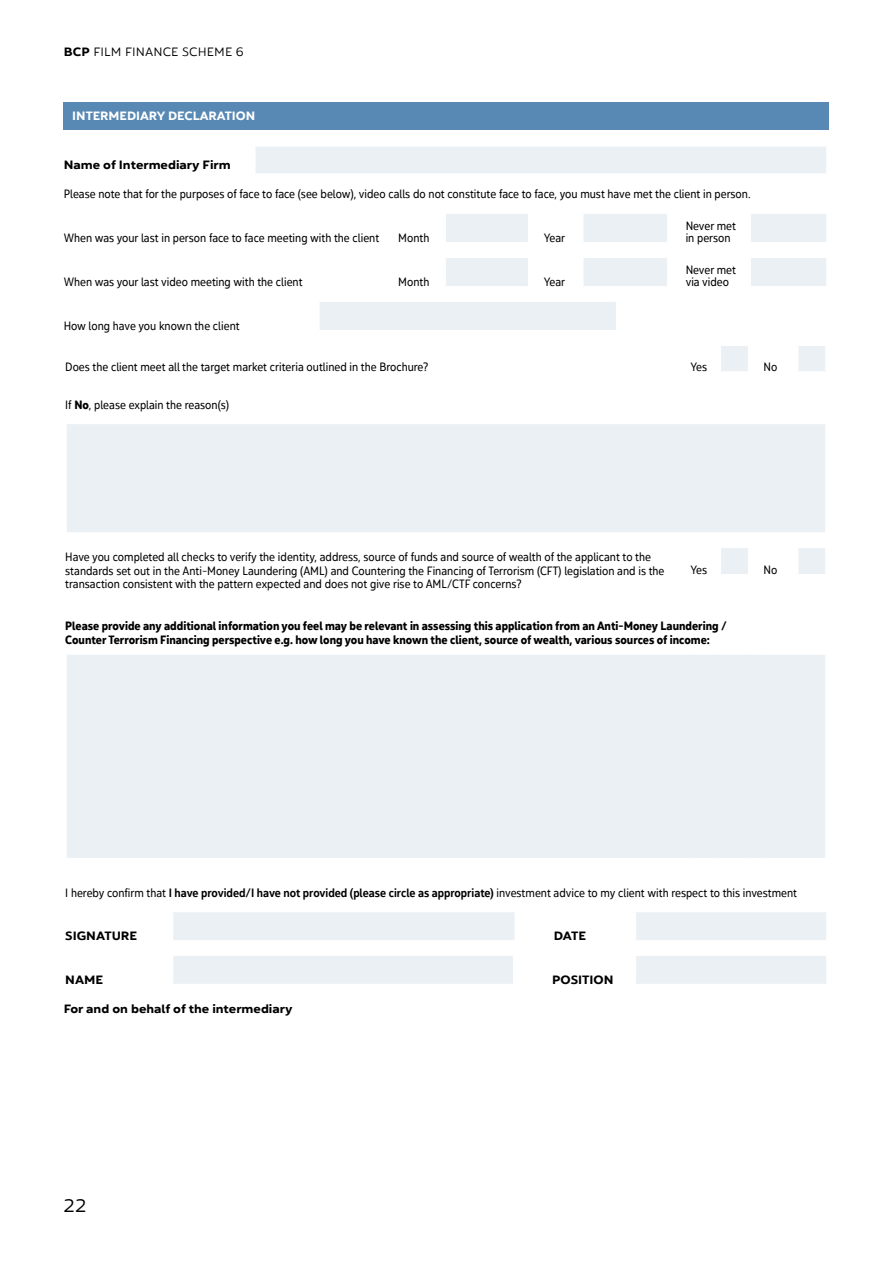
<style>
.page{position:relative;width:893px;height:1263px;background:#fff}
.page>*{position:absolute;margin:0;border:0;box-sizing:border-box;transform-origin:0 0}
.t1{font:18px "Yorkten Ext Boo";color:#000}
.t2{font:12px/12px "Yorkten Con Reg";color:#000}
.t3{font:12px/13.5px "Yorkten Con Bol";color:#000}
.t4{font:700 expanded 12px "Yorkten";color:#000}
.t5{font:700 expanded 12px "Yorkten";color:#fff}
.t6{font:12px "Yorkten Ext Boo";letter-spacing:.01em;color:#000}
.s1{font-family:"Yorkten";font-weight:700;font-stretch:expanded}
.s2{font-family:"Yorkten Con Bol"}
.s3{font-family:"Yorkten Con Med"}
</style>
<div class="page">
<div style="left:64px;top:102px;width:765px;height:27px;background:#5889b4"></div>
<div style="left:254px;top:145px;width:574px;height:30px;background:#ebf0f4"></div>
<hr style="left:253px;top:144px;width:576px;height:3px;background:#fff">
<hr style="left:253px;top:147px;width:3px;height:26px;background:#fff">
<hr style="left:826px;top:147px;width:3px;height:26px;background:#fff">
<hr style="left:253px;top:173px;width:576px;height:3px;background:#fff">
<svg style="left:446px;top:214px;width:380px;height:28px"></svg>
<div style="left:529px;top:212px;width:13px;height:30px;background:#fff"></div>
<hr style="left:748px;top:214px;width:3px;height:28px;background:#fff">
<hr style="left:580px;top:214px;width:3px;height:28px;background:#fff">
<hr style="left:528px;top:214px;width:3px;height:28px;background:#fff">
<hr style="left:541px;top:214px;width:3px;height:28px;background:#fff">
<svg style="left:446px;top:258px;width:380px;height:28px"></svg>
<div style="left:529px;top:256px;width:13px;height:30px;background:#fff"></div>
<hr style="left:748px;top:258px;width:3px;height:28px;background:#fff">
<hr style="left:580px;top:258px;width:3px;height:28px;background:#fff">
<hr style="left:528px;top:258px;width:3px;height:28px;background:#fff">
<hr style="left:541px;top:258px;width:3px;height:28px;background:#fff">
<div style="left:318px;top:300px;width:298px;height:30px;background:#ebf0f4"></div>
<hr style="left:317px;top:299px;width:299px;height:3px;background:#fff">
<hr style="left:317px;top:302px;width:3px;height:28px;background:#fff">
<svg style="left:67px;top:346px;width:758px;height:512px;fill:#ebf0f4"></svg>
<hr style="left:720px;top:545px;width:28px;height:3px;background:#fff">
<hr style="left:797px;top:545px;width:31px;height:3px;background:#fff">
<hr style="left:65px;top:604px;width:625px;height:3px;background:#fff">
<hr style="left:690px;top:604px;width:30px;height:3px;background:#fff">
<hr style="left:720px;top:604px;width:29px;height:3px;background:#fff">
<svg style="left:749px;top:604px;width:13px;height:3px"></svg>
<hr style="left:762px;top:604px;width:35px;height:3px;background:#fff">
<hr style="left:797px;top:604px;width:28px;height:3px;background:#fff">
<hr style="left:65px;top:646px;width:625px;height:3px;background:#fff">
<hr style="left:690px;top:646px;width:30px;height:3px;background:#fff">
<hr style="left:720px;top:646px;width:29px;height:3px;background:#fff">
<hr style="left:762px;top:646px;width:35px;height:3px;background:#fff">
<hr style="left:797px;top:646px;width:28px;height:3px;background:#fff">
<hr style="left:718px;top:346px;width:3px;height:25px;background:#fff">
<hr style="left:690px;top:545px;width:30px;height:3px;background:#fff">
<hr style="left:718px;top:548px;width:3px;height:26px;background:#fff">
<hr style="left:748px;top:577px;width:3px;height:14px;background:#fff">
<hr style="left:795px;top:346px;width:3px;height:25px;background:#fff">
<hr style="left:764px;top:545px;width:33px;height:3px;background:#fff">
<hr style="left:795px;top:548px;width:3px;height:26px;background:#fff">
<hr style="left:748px;top:346px;width:3px;height:25px;background:#fff">
<hr style="left:761px;top:346px;width:3px;height:25px;background:#fff">
<hr style="left:748px;top:545px;width:16px;height:3px;background:#fff">
<hr style="left:748px;top:548px;width:3px;height:26px;background:#fff">
<hr style="left:761px;top:548px;width:3px;height:26px;background:#fff">
<hr style="left:761px;top:577px;width:3px;height:14px;background:#fff">
<hr style="left:64px;top:421px;width:626px;height:3px;background:#fff">
<hr style="left:690px;top:421px;width:30px;height:3px;background:#fff">
<hr style="left:720px;top:421px;width:29px;height:3px;background:#fff">
<hr style="left:762px;top:421px;width:35px;height:3px;background:#fff">
<hr style="left:797px;top:421px;width:31px;height:3px;background:#fff">
<hr style="left:64px;top:532px;width:626px;height:3px;background:#fff">
<hr style="left:690px;top:532px;width:30px;height:3px;background:#fff">
<hr style="left:720px;top:532px;width:29px;height:3px;background:#fff">
<svg style="left:749px;top:346px;width:13px;height:245px"></svg>
<hr style="left:762px;top:532px;width:35px;height:3px;background:#fff">
<hr style="left:797px;top:532px;width:31px;height:3px;background:#fff">
<hr style="left:690px;top:574px;width:30px;height:3px;background:#fff">
<hr style="left:720px;top:574px;width:28px;height:3px;background:#fff">
<hr style="left:764px;top:574px;width:33px;height:3px;background:#fff">
<hr style="left:797px;top:574px;width:31px;height:3px;background:#fff">
<hr style="left:690px;top:591px;width:30px;height:3px;background:#fff">
<hr style="left:720px;top:591px;width:28px;height:3px;background:#fff">
<hr style="left:764px;top:591px;width:33px;height:3px;background:#fff">
<hr style="left:797px;top:591px;width:28px;height:3px;background:#fff">
<hr style="left:64px;top:652px;width:626px;height:3px;background:#fff">
<hr style="left:690px;top:652px;width:30px;height:3px;background:#fff">
<hr style="left:720px;top:652px;width:29px;height:3px;background:#fff">
<svg style="left:749px;top:646px;width:13px;height:9px"></svg>
<hr style="left:762px;top:652px;width:35px;height:3px;background:#fff">
<hr style="left:797px;top:652px;width:31px;height:3px;background:#fff">
<hr style="left:748px;top:574px;width:16px;height:3px;background:#fff">
<hr style="left:748px;top:591px;width:16px;height:3px;background:#fff">
<hr style="left:65px;top:545px;width:625px;height:3px;background:#fff">
<hr style="left:65px;top:591px;width:625px;height:3px;background:#fff">
<svg style="left:173px;top:912px;width:653px;height:72px;fill:#ebf0f4"></svg>
<hr style="left:633px;top:912px;width:3px;height:28px;background:#fff">
<hr style="left:633px;top:956px;width:3px;height:28px;background:#fff">
<hr style="left:635px;top:953px;width:194px;height:3px;background:#fff">
<hr style="left:172px;top:940px;width:342px;height:3px;background:#fff">
<hr style="left:635px;top:940px;width:194px;height:3px;background:#fff">
<svg style="left:633px;top:943px;width:3px;height:10px"></svg>
<hr style="left:172px;top:953px;width:342px;height:3px;background:#fff">
<hr style="left:514px;top:953px;width:38px;height:3px;background:#fff">
<svg style="left:513px;top:943px;width:3px;height:10px"></svg>
<svg style="left:551px;top:943px;width:3px;height:10px"></svg>
<hr style="left:513px;top:956px;width:3px;height:28px;background:#fff">
<hr style="left:551px;top:912px;width:3px;height:28px;background:#fff">
<hr style="left:514px;top:940px;width:38px;height:3px;background:#fff">
<hr style="left:552px;top:940px;width:83px;height:3px;background:#fff">
<hr style="left:552px;top:953px;width:83px;height:3px;background:#fff">
<p class="t6" style="left:64px;top:44px;width:182px"><span class="s1">BCP</span> FILM FINANCE SCHEME 6</p>
<p class="t5" style="left:72px;top:108px;width:184px">INTERMEDIARY DECLARATION</p>
<p class="t4" style="left:64px;top:156px;width:168px">Name of Intermediary Firm</p>
<p class="t2" style="left:64px;top:188px;width:688px">Please note that for the purposes of face to face (see below), video calls do not constitute face to face, you must have met the client in person.</p>
<p class="t2" style="left:64px;top:232px;width:317px">When was your last in person face to face meeting with the client</p>
<p class="t2" style="left:398px;top:232px;width:33px">Month</p>
<p class="t2" style="left:544px;top:232px;width:23px">Year</p>
<p class="t2" style="left:686px;top:220px;width:52px">Never met in person</p>
<p class="t2" style="left:64px;top:276px;width:240px">When was your last video meeting with the client</p>
<p class="t2" style="left:398px;top:276px;width:33px">Month</p>
<p class="t2" style="left:544px;top:276px;width:23px">Year</p>
<p class="t2" style="left:686px;top:264px;width:52px">Never met via video</p>
<p class="t2" style="left:64px;top:320px;width:177px">How long have you known the client</p>
<p class="t2" style="left:65px;top:361px;width:365px">Does the client meet all the target market criteria outlined in the Brochure?</p>
<p class="t2" style="left:690px;top:361px;width:18px">Yes</p>
<p class="t2" style="left:764px;top:361px;width:15px">No</p>
<p class="t2" style="left:65px;top:399px;width:165px">If <span class="s2">No</span>, please explain the reason(s)</p>
<p class="t2" style="left:65px;top:550px;width:601px;line-height:13.5px">Have you completed all checks to verify the identity, address, source of funds and source of wealth of the applicant to the standards set out in the Anti-Money Laundering (AML) and Countering the Financing of Terrorism (CFT) legislation and is the transaction consistent with the pattern expected and does not give rise to AML/CTF concerns?</p>
<p class="t2" style="left:690px;top:564px;width:18px">Yes</p>
<p class="t2" style="left:764px;top:564px;width:15px">No</p>
<p class="t3" style="left:65px;top:619px;width:663px">Please provide any additional information you feel may be relevant in assessing this application from an Anti-Money Laundering /<br>Counter Terrorism Financing perspective e.g. how long you have known the client, source of wealth, various sources of income:</p>
<p class="t2" style="left:65px;top:886px;width:733px">I hereby confirm that <span class="s3">I have provided/I have not provided (please circle as appropriate)</span> investment advice to my client with respect to this investment</p>
<p class="t4" style="left:65px;top:928px;width:73px">SIGNATURE</p>
<p class="t4" style="left:554px;top:928px;width:34px">DATE</p>
<p class="t4" style="left:65px;top:971px;width:39px">NAME</p>
<p class="t4" style="left:552px;top:971px;width:63px">POSITION</p>
<p class="t4" style="left:64px;top:1000px;width:230px">For and on behalf of the intermediary</p>
<h1 class="t1" style="left:64px;top:1194px;width:24px">22</h1>
</div>
